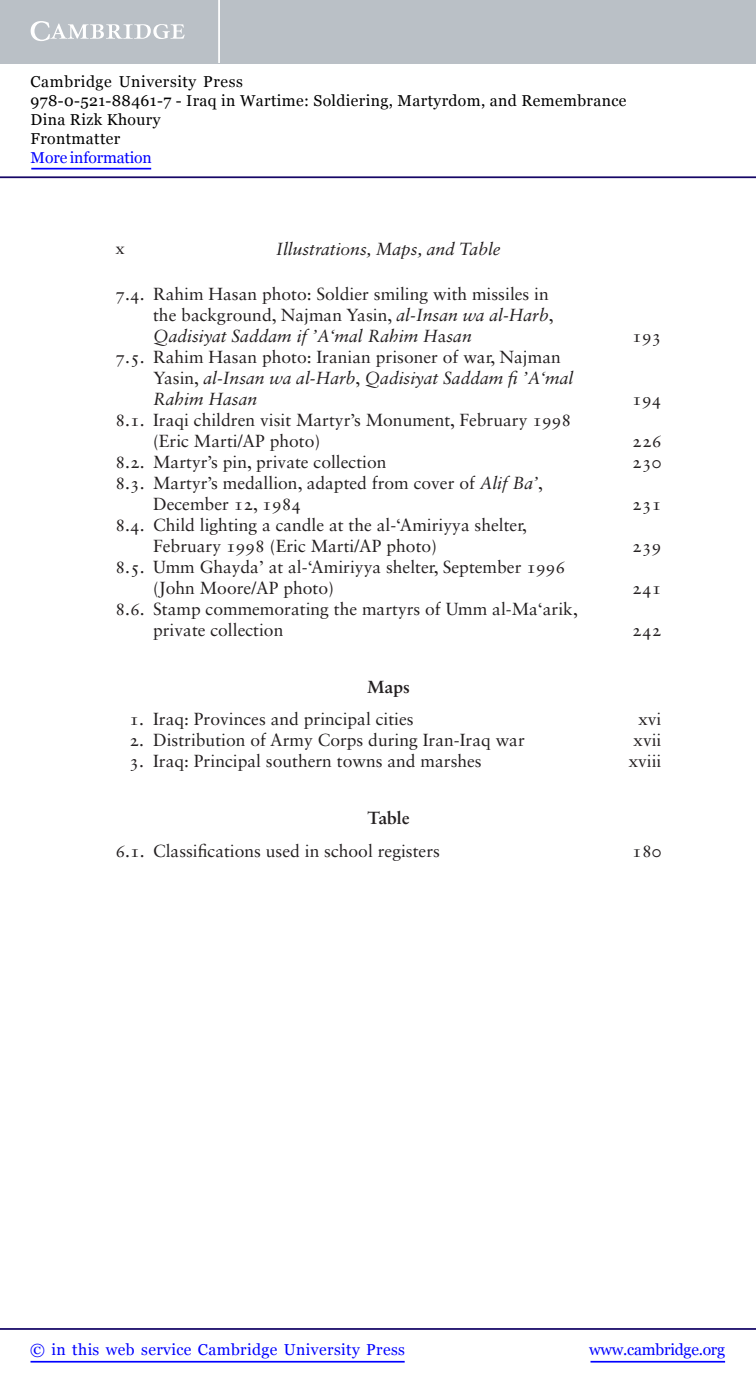
<style>
.page{position:relative;width:756px;height:1388px;background:#fff}
.page>*{position:absolute;margin:0;border:0;box-sizing:border-box;transform-origin:0 0}
.t1{font:17.5px/21px "Sabon LT Std";color:#231f20}
.t2{font:italic 17.5px "Sabon LT Std";color:#231f20}
.t3{font:700 17.5px "Sabon LT Std";color:#231f20}
.t4{font:16.62px "Sabon LT Std";color:#231f20}
.t5{font:15.75px/18.9px "Georgia";letter-spacing:.025em;color:#000}
.t6{font:15.75px "Georgia";letter-spacing:.025em;color:#00f}
.t7{font:15.75px "Georgia";letter-spacing:-.015em;color:#00f}
.t8{font:15.75px "Georgia";letter-spacing:-.01em;color:#00f}
.s1{font-style:italic}
.s2{font-weight:700}
</style>
<div class="page">
<hr style="left:591px;top:1361px;width:134px;height:1px;background:#00f">
<hr style="left:0;top:1328px;width:756px;height:2px;background:#150666">
<hr style="left:31px;top:1361px;width:374px;height:1px;background:#00f">
<div style="left:0;top:0;width:756px;height:63px;background:#bac0c6"></div>
<svg style="left:31px;top:21px;width:154px;height:20px"></svg>
<hr style="left:218px;top:0;width:2px;height:63px;background:#fff">
<hr style="left:0;top:176px;width:756px;height:2px;background:#150666">
<hr style="left:31px;top:168px;width:120px;height:1px;background:#00f">
<p class="t5" style="left:31px;top:72px;width:597px">Cambridge University Press<br>978-0-521-88461-7 - Iraq in Wartime: Soldiering, Martyrdom, and Remembrance Dina Rizk Khoury<br>Frontmatter</p>
<p class="t8" style="left:31px;top:148px;width:123px">More information</p>
<p class="t4" style="left:116px;top:238px;width:11px">x</p>
<p class="t2" style="left:276px;top:238px;width:226px">Illustrations, Maps, and Table</p>
<p class="t1" style="left:153px;top:283px;width:402px;text-indent:-38px">7.4. Rahim Hasan photo: Soldier smiling with missiles in the background, Najman Yasin, <span class="s1">al-Insan wa al-Harb</span>,<br><span class="s1">Qadisiyat Saddam if ’A‘mal Rahim H</span>a<span class="s1">san</span></p>
<p class="t1" style="left:153px;top:346px;width:422px;text-indent:-38px">7.5. Rahim Hasan photo: Iranian prisoner of war, Najman<br>Yasin, <span class="s1">al-Insan wa al-Harb</span>, <span class="s1">Qadisiyat Saddam fi ’A‘mal<br>Rahim Hasan</span></p>
<p class="t1" style="left:153px;top:409px;width:420px;text-indent:-38px">8.1. Iraqi children visit Martyr’s Monument, February 1998 (Eric Marti/AP photo)</p>
<p class="t1" style="left:632px;top:325px;width:31px">193</p>
<p class="t1" style="left:632px;top:388px;width:31px">194</p>
<p class="t1" style="left:632px;top:430px;width:31px">226</p>
<p class="t1" style="left:116px;top:451px;width:273px">8.2. Martyr’s pin, private collection</p>
<p class="t1" style="left:632px;top:451px;width:31px">230</p>
<p class="t1" style="left:153px;top:472px;width:391px;text-indent:-38px">8.3. Martyr’s medallion, adapted from cover of <span class="s1">Alif Ba’</span>,<br>December 12, 1984</p>
<p class="t1" style="left:632px;top:493px;width:31px">231</p>
<p class="t1" style="left:153px;top:514px;width:376px;text-indent:-38px">8.4. Child lighting a candle at the al-‘Amiriyya shelter,<br>February 1998 (Eric Marti/AP photo)</p>
<p class="t1" style="left:153px;top:556px;width:414px;text-indent:-38px">8.5. Umm Ghayda’ at al-‘Amiriyya shelter, September 1996 (John Moore/AP photo)</p>
<p class="t1" style="left:153px;top:598px;width:426px;text-indent:-38px">8.6. Stamp commemorating the martyrs of Umm al-Ma‘arik, private collection</p>
<p class="t1" style="left:632px;top:535px;width:31px">239</p>
<p class="t1" style="left:632px;top:577px;width:31px">241</p>
<p class="t1" style="left:632px;top:619px;width:31px">242</p>
<p class="t3" style="left:367px;top:676px;width:44px">Maps</p>
<p class="t1" style="left:129px;top:709px;width:286px">1. Iraq: Provinces and principal cities</p>
<p class="t1" style="left:638px;top:709px;width:25px">xvi</p>
<p class="t1" style="left:129px;top:730px;width:397px">2. Distribution of Army Corps during Iran-Iraq war</p>
<p class="t1" style="left:633px;top:730px;width:30px">xvii</p>
<p class="t1" style="left:129px;top:751px;width:354px">3. Iraq: Principal southern towns and marshes</p>
<p class="t1" style="left:628px;top:751px;width:35px">xviii</p>
<p class="t1" style="left:115px;top:802px;width:326px;line-height:32.4px;text-indent:252px"><span class="s2">Table<br></span>6.1. Classifications used in school registers</p>
<p class="t1" style="left:632px;top:840px;width:31px">180</p>
<p class="t6" style="left:30px;top:1340px;width:376px">© in this web service Cambridge University Press</p>
<p class="t7" style="left:589px;top:1340px;width:137px">www.cambridge.org</p>
</div>
